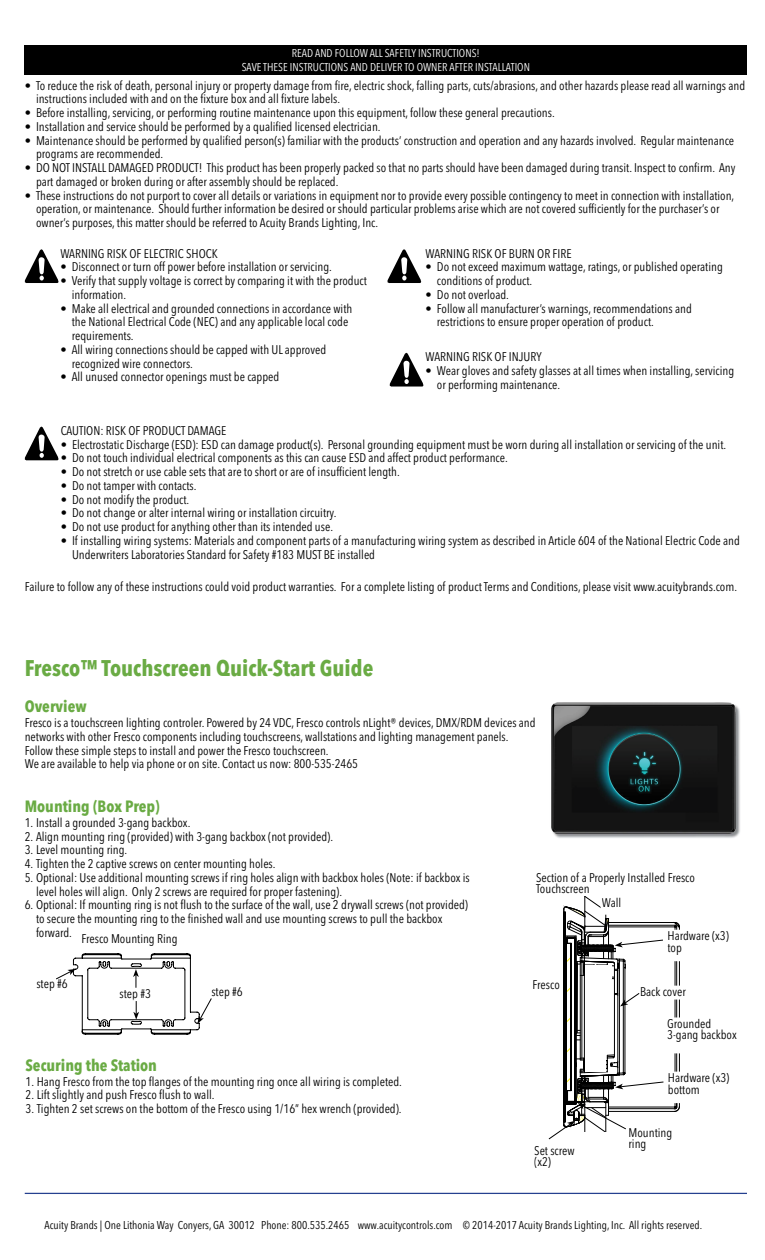
<style>
.page{position:relative;width:765px;height:1260px;background:#fff}
.page>*{position:absolute;margin:0;border:0;box-sizing:border-box;transform-origin:0 0}
.t1{font:700 condensed 22.5px "Avenir Next LT Pro";color:#6aab44}
.t2{font:700 condensed 16.25px "Avenir Next LT Pro";color:#6aab44}
.t3{font:condensed 12.5px/13.8px "Avenir Next LT Pro";color:#000}
.t4{font:condensed 11.25px "Avenir Next LT Pro";color:#000}
.t5{font:condensed 11.25px/13.8px "Avenir Next LT Pro";color:#fff;text-align:center}
</style>
<div class="page">
<svg style="left:56px;top:953px;width:156px;height:82px"></svg>
<svg style="left:548px;top:896px;width:132px;height:244px"></svg>
<svg style="left:25px;top:249px;width:33px;height:34px"></svg>
<div style="left:25px;top:45px;width:722px;height:30px;background:#000"></div>
<svg style="left:387px;top:249px;width:34px;height:34px"></svg>
<svg style="left:390px;top:353px;width:33px;height:34px"></svg>
<svg style="left:25px;top:427px;width:33px;height:33px"></svg>
<hr style="left:25px;top:1193px;width:722px;height:1px;background:#25408f">
<img style="left:551px;top:702px;width:189px;height:136px">
<p class="t5" style="left:242px;top:46px;width:290px">READ AND FOLLOW ALL SAFETLY INSTRUCTIONS!<br>SAVE THESE INSTRUCTIONS AND DELIVER TO OWNER AFTER INSTALLATION</p>
<p class="t3" style="left:36px;top:78px;width:711px;text-indent:-11px">• To reduce the risk of death, personal injury or property damage from fire, electric shock, falling parts, cuts/abrasions, and other hazards please read all warnings and instructions included with and on the fixture box and all fixture labels.</p>
<p class="t3" style="left:25px;top:106px;width:532px">• Before installing, servicing, or performing routine maintenance upon this equipment, follow these general precautions.</p>
<p class="t3" style="left:25px;top:119px;width:357px">• Installation and service should be performed by a qualified licensed electrician.</p>
<p class="t3" style="left:36px;top:133px;width:700px;text-indent:-11px">• Maintenance should be performed by qualified person(s) familiar with the products’ construction and operation and any hazards involved. Regular maintenance programs are recommended.</p>
<p class="t3" style="left:36px;top:161px;width:701px;text-indent:-11px">• DO NOT INSTALL DAMAGED PRODUCT! This product has been properly packed so that no parts should have been damaged during transit. Inspect to confirm. Any part damaged or broken during or after assembly should be replaced.</p>
<p class="t3" style="left:36px;top:188px;width:700px;text-indent:-11px">• These instructions do not purport to cover all details or variations in equipment nor to provide every possible contingency to meet in connection with installation, operation, or maintenance. Should further information be desired or should particular problems arise which are not covered sufficiently for the purchaser’s or owner’s purposes, this matter should be referred to Acuity Brands Lighting, Inc.</p>
<p class="t3" style="left:61px;top:246px;width:159px">WARNING RISK OF ELECTRIC SHOCK</p>
<p class="t3" style="left:61px;top:260px;width:273px">• Disconnect or turn off power before installation or servicing.</p>
<p class="t3" style="left:72px;top:274px;width:297px;text-indent:-11px">• Verify that supply voltage is correct by comparing it with the product information.</p>
<p class="t3" style="left:72px;top:301px;width:282px;text-indent:-11px">• Make all electrical and grounded connections in accordance with the National Electrical Code (NEC) and any applicable local code requirements.</p>
<p class="t3" style="left:72px;top:343px;width:256px;text-indent:-11px">• All wiring connections should be capped with UL approved recognized wire connectors.</p>
<p class="t3" style="left:61px;top:370px;width:220px">• All unused connector openings must be capped</p>
<p class="t3" style="left:426px;top:246px;width:147px">WARNING RISK OF BURN OR FIRE</p>
<p class="t3" style="left:437px;top:260px;width:287px;text-indent:-11px">• Do not exceed maximum wattage, ratings, or published operating conditions of product.</p>
<p class="t3" style="left:426px;top:288px;width:85px">• Do not overload.</p>
<p class="t3" style="left:437px;top:301px;width:256px;text-indent:-11px">• Follow all manufacturer’s warnings, recommendations and restrictions to ensure proper operation of product.</p>
<p class="t3" style="left:426px;top:350px;width:118px">WARNING RISK OF INJURY</p>
<p class="t3" style="left:437px;top:364px;width:299px;text-indent:-11px">• Wear gloves and safety glasses at all times when installing, servicing or performing maintenance.</p>
<p class="t3" style="left:61px;top:424px;width:167px">CAUTION: RISK OF PRODUCT DAMAGE</p>
<p class="t3" style="left:61px;top:437px;width:667px">• Electrostatic Discharge (ESD): ESD can damage product(s). Personal grounding equipment must be worn during all installation or servicing of the unit.</p>
<p class="t3" style="left:61px;top:451px;width:449px">• Do not touch individual electrical components as this can cause ESD and affect product performance.</p>
<p class="t3" style="left:61px;top:465px;width:341px">• Do not stretch or use cable sets that are to short or are of insufficient length.</p>
<p class="t3" style="left:61px;top:479px;width:137px">• Do not tamper with contacts.</p>
<p class="t3" style="left:61px;top:492px;width:130px">• Do not modify the product.</p>
<p class="t3" style="left:61px;top:506px;width:277px">• Do not change or alter internal wiring or installation circuitry.</p>
<p class="t3" style="left:61px;top:520px;width:274px">• Do not use product for anything other than its intended use.</p>
<p class="t3" style="left:72px;top:534px;width:669px;text-indent:-11px">• If installing wiring systems: Materials and component parts of a manufacturing wiring system as described in Article 604 of the National Electric Code and<br>Underwriters Laboratories Standard for Safety #183 MUST BE installed</p>
<p class="t3" style="left:25px;top:580px;width:714px">Failure to follow any of these instructions could void product warranties. For a complete listing of product Terms and Conditions, please visit www.acuitybrands.com.</p>
<h1 class="t1" style="left:25px;top:654px;width:350px">Fresco™ Touchscreen Quick-Start Guide</h1>
<h2 class="t2" style="left:25px;top:696px;width:63px">Overview</h2>
<p class="t3" style="left:25px;top:716px;width:512px">Fresco is a touchscreen lighting controler. Powered by 24 VDC, Fresco controls nLight® devices, DMX/RDM devices and networks with other Fresco components including touchscreens, wallstations and lighting management panels.<br>Follow these simple steps to install and power the Fresco touchscreen.<br>We are available to help via phone or on site. Contact us now: 800-535-2465</p>
<h2 class="t2" style="left:25px;top:796px;width:137px">Mounting (Box Prep)</h2>
<p class="t3" style="left:25px;top:816px;width:167px">1. Install a grounded 3-gang backbox.</p>
<p class="t3" style="left:25px;top:829px;width:310px">2. Align mounting ring (provided) with 3-gang backbox (not provided).</p>
<p class="t3" style="left:25px;top:843px;width:104px">3. Level mounting ring.</p>
<p class="t3" style="left:25px;top:857px;width:252px">4. Tighten the 2 captive screws on center mounting holes.</p>
<p class="t3" style="left:36px;top:871px;width:435px;text-indent:-11px">5. Optional: Use additional mounting screws if ring holes align with backbox holes (Note: if backbox is level holes will align. Only 2 screws are required for proper fastening).</p>
<p class="t3" style="left:36px;top:898px;width:434px;text-indent:-11px">6. Optional: If mounting ring is not flush to the surface of the wall, use 2 drywall screws (not provided) to secure the mounting ring to the finished wall and use mounting screws to pull the backbox forward.</p>
<p class="t3" style="left:81px;top:932px;width:98px">Fresco Mounting Ring</p>
<p class="t3" style="left:36px;top:977px;width:33px">step #6</p>
<p class="t3" style="left:120px;top:987px;width:33px">step #3</p>
<p class="t3" style="left:211px;top:985px;width:33px">step #6</p>
<h2 class="t2" style="left:25px;top:1055px;width:133px">Securing the Station</h2>
<p class="t3" style="left:25px;top:1074px;width:378px">1. Hang Fresco from the top flanges of the mounting ring once all wiring is completed.</p>
<p class="t3" style="left:25px;top:1088px;width:191px">2. Lift slightly and push Fresco flush to wall.</p>
<p class="t3" style="left:25px;top:1102px;width:378px">3. Tighten 2 set screws on the bottom of the Fresco using 1/16” hex wrench (provided).</p>
<p class="t3" style="left:536px;top:872px;width:160px;line-height:11.2px">Section of a Properly Installed Fresco<br>Touchscreen</p>
<p class="t3" style="left:533px;top:978px;width:29px">Fresco</p>
<p class="t3" style="left:534px;top:1145px;width:42px;line-height:11.2px">Set screw (x2)</p>
<p class="t3" style="left:602px;top:896px;width:21px">Wall</p>
<p class="t3" style="left:668px;top:930px;width:63px;line-height:11.2px">Hardware (x3) top</p>
<p class="t3" style="left:640px;top:985px;width:47px">Back cover</p>
<p class="t3" style="left:667px;top:1018px;width:71px;line-height:11.2px">Grounded<br>3-gang backbox</p>
<p class="t3" style="left:668px;top:1072px;width:63px;line-height:11.2px">Hardware (x3) bottom</p>
<p class="t3" style="left:629px;top:1127px;width:45px;line-height:11.2px">Mounting ring</p>
<p class="t4" style="left:45px;top:1219px;width:659px">Acuity Brands | One Lithonia Way Conyers, GA 30012 Phone: 800.535.2465 www.acuitycontrols.com © 2014-2017 Acuity Brands Lighting, Inc. All rights reserved.</p>
</div>
